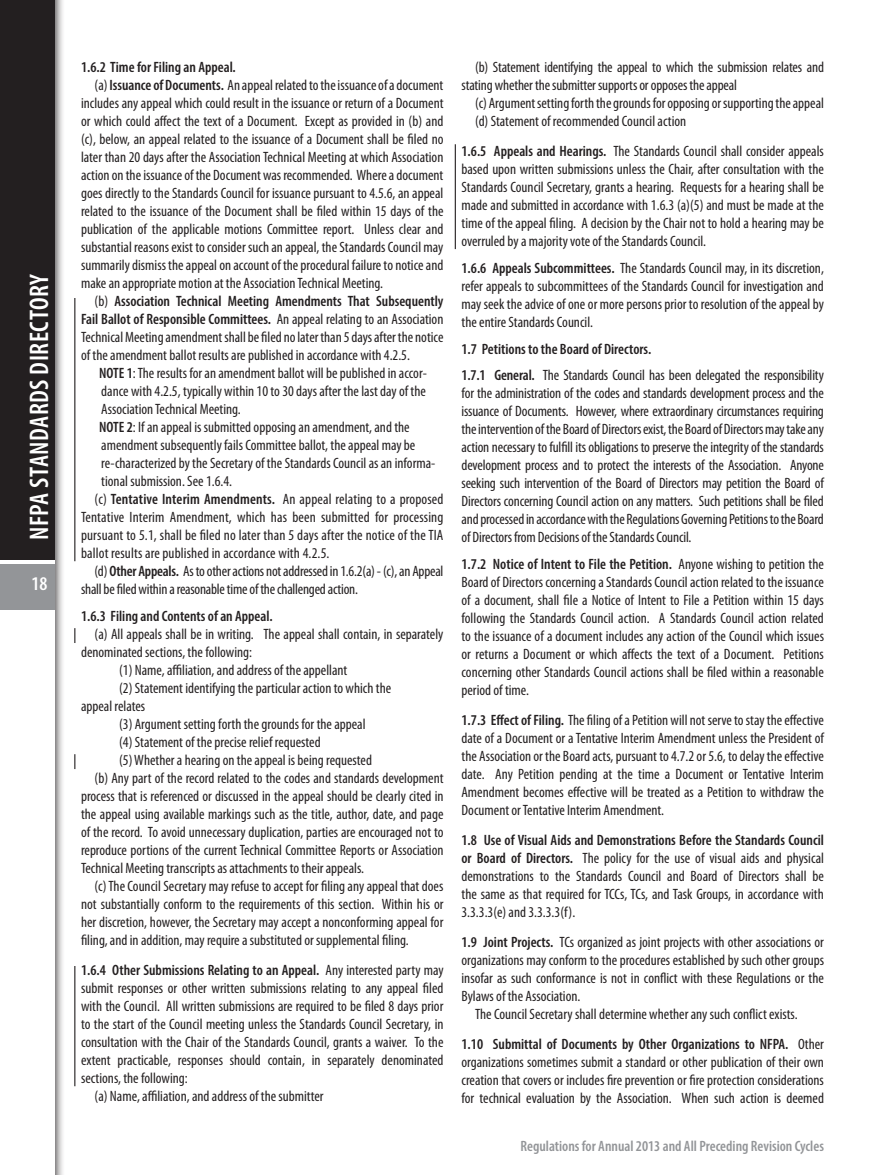
<style>
.page{position:relative;width:878px;height:1175px;background:#fff}
.page>*{position:absolute;margin:0;border:0;box-sizing:border-box;transform-origin:0 0}
.t1{font:600 condensed 27px "Myriad Pro";letter-spacing:.02em;color:#fff}
.t2{font:600 condensed 19.5px "Myriad Pro";color:#fff}
.t3{font:condensed 15px/18px "Myriad Pro";color:#231f20;text-align:justify}
.t4{font:600 condensed 15px "Myriad Pro";color:#231f20}
.t5{font:600 condensed 15px "Myriad Pro";color:#939598}
.s1{font-weight:600}
</style>
<div class="page">
<div style="left:0;top:0;width:65px;height:1174px;background:#231f20;opacity:.75"></div>
<div style="left:0;top:0;width:54px;height:1174px;background:#fff"></div>
<div style="left:0;top:0;width:54px;height:559px;background:#231f20"></div>
<div style="left:0;top:564px;width:54px;height:45px;background:#939598"></div>
<hr style="left:74px;top:298px;width:1px;height:263px;background:#231f20">
<svg style="left:74px;top:628px;width:1px;height:15px"></svg>
<svg style="left:74px;top:754px;width:1px;height:15px"></svg>
<hr style="left:74px;top:966px;width:1px;height:120px;background:#231f20">
<hr style="left:454px;top:144px;width:2px;height:105px;background:#231f20">
<p class="t1" style="left:23px;top:540px;width:268px;rotate:-90deg">NFPA STANDARDS DIRECTORY</p>
<p class="t2" style="left:32px;top:572px;width:17px">18</p>
<p class="t4" style="left:81px;top:58px;width:156px">1.6.2 Time for Filing an Appeal.</p>
<p class="t3" style="left:81px;top:76px;width:364px;text-indent:14px">(a) <span class="s1">Issuance of Documents.</span> An appeal related to the issuance of a document includes any appeal which could result in the issuance or return of a Document or which could affect the text of a Document. Except as provided in (b) and (c), below, an appeal related to the issuance of a Document shall be filed no later than 20 days after the Association Technical Meeting at which Association action on the issuance of the Document was recommended. Where a document goes directly to the Standards Council for issuance pursuant to 4.5.6, an appeal related to the issuance of the Document shall be filed within 15 days of the publication of the applicable motions Committee report. Unless clear and substantial reasons exist to consider such an appeal, the Standards Council may summarily dismiss the appeal on account of the procedural failure to notice and make an appropriate motion at the Association Technical Meeting.</p>
<p class="t3" style="left:81px;top:292px;width:364px;text-indent:14px">(b) <span class="s1">Association Technical Meeting Amendments That Subsequently Fail Ballot of Responsible Committees.</span> An appeal relating to an Association Technical Meeting amendment shall be filed no later than 5 days after the notice of the amendment ballot results are published in accordance with 4.2.5.</p>
<p class="t3" style="left:99px;top:364px;width:329px"><span class="s1">NOTE 1</span>: The results for an amendment ballot will be published in accor&shy;dance with 4.2.5, typically within 10 to 30 days after the last day of the Association Technical Meeting.</p>
<p class="t3" style="left:99px;top:418px;width:338px;text-align:left"><span class="s1">NOTE 2</span>: If an appeal is submitted opposing an amendment, and the amendment subsequently fails Committee ballot, the appeal may be re-characterized by the Secretary of the Standards Council as an informa&shy;tional submission. See 1.6.4.</p>
<p class="t3" style="left:81px;top:490px;width:364px;text-indent:13px">(c) <span class="s1">Tentative Interim Amendments.</span> An appeal relating to a proposed Tentative Interim Amendment, which has been submitted for processing pursuant to 5.1, shall be filed no later than 5 days after the notice of the TIA ballot results are published in accordance with 4.2.5.</p>
<p class="t3" style="left:81px;top:562px;width:364px;text-indent:13px">(d) <span class="s1">Other Appeals.</span> As to other actions not addressed in 1.6.2(a) - (c), an Appeal shall be filed within a reasonable time of the challenged action.</p>
<p class="t4" style="left:81px;top:607px;width:193px">1.6.3 Filing and Contents of an Appeal.</p>
<p class="t3" style="left:81px;top:625px;width:364px;text-indent:14px">(a) All appeals shall be in writing. The appeal shall contain, in separately denominated sections, the following:</p>
<p class="t3" style="left:119px;top:661px;width:230px">(1) Name, affiliation, and address of the appellant</p>
<p class="t3" style="left:81px;top:679px;width:312px;text-indent:38px">(2) Statement identifying the particular action to which the appeal relates</p>
<p class="t3" style="left:119px;top:715px;width:248px">(3) Argument setting forth the grounds for the appeal</p>
<p class="t3" style="left:119px;top:733px;width:203px">(4) Statement of the precise relief requested</p>
<p class="t3" style="left:119px;top:751px;width:254px">(5) Whether a hearing on the appeal is being requested</p>
<p class="t3" style="left:81px;top:769px;width:364px;text-indent:14px">(b) Any part of the record related to the codes and standards development process that is referenced or discussed in the appeal should be clearly cited in the appeal using available markings such as the title, author, date, and page of the record. To avoid unnecessary duplication, parties are encouraged not to reproduce portions of the current Technical Committee Reports or Association Technical Meeting transcripts as attachments to their appeals.</p>
<p class="t3" style="left:81px;top:877px;width:364px;text-indent:14px">(c) The Council Secretary may refuse to accept for filing any appeal that does not substantially conform to the requirements of this section. Within his or her discretion, however, the Secretary may accept a nonconforming appeal for filing, and in addition, may require a substituted or supplemental filing.</p>
<p class="t3" style="left:81px;top:961px;width:364px"><span class="s1">1.6.4 Other Submissions Relating to an Appeal.</span> Any interested party may submit responses or other written submissions relating to any appeal filed with the Council. All written submissions are required to be filed 8 days prior to the start of the Council meeting unless the Standards Council Secretary, in consultation with the Chair of the Standards Council, grants a waiver. To the extent practicable, responses should contain, in separately denominated sections, the following:</p>
<p class="t3" style="left:94px;top:1087px;width:231px">(a) Name, affiliation, and address of the submitter</p>
<p class="t3" style="left:461px;top:58px;width:364px;text-indent:14px">(b) Statement identifying the appeal to which the submission relates and stating whether the submitter supports or opposes the appeal</p>
<p class="t3" style="left:475px;top:94px;width:350px">(c) Argument setting forth the grounds for opposing or supporting the appeal</p>
<p class="t3" style="left:475px;top:112px;width:213px">(d) Statement of recommended Council action</p>
<p class="t3" style="left:461px;top:142px;width:364px"><span class="s1">1.6.5 Appeals and Hearings.</span> The Standards Council shall consider appeals based upon written submissions unless the Chair, after consultation with the Standards Council Secretary, grants a hearing. Requests for a hearing shall be made and submitted in accordance with 1.6.3 (a)(5) and must be made at the time of the appeal filing. A decision by the Chair not to hold a hearing may be overruled by a majority vote of the Standards Council.</p>
<p class="t3" style="left:461px;top:259px;width:364px"><span class="s1">1.6.6 Appeals Subcommittees.</span> The Standards Council may, in its discretion, refer appeals to subcommittees of the Standards Council for investigation and may seek the advice of one or more persons prior to resolution of the appeal by the entire Standards Council.</p>
<p class="t4" style="left:461px;top:340px;width:191px">1.7 Petitions to the Board of Directors.</p>
<p class="t3" style="left:461px;top:365px;width:364px"><span class="s1">1.7.1 General.</span> The Standards Council has been delegated the responsibility for the administration of the codes and standards development process and the issuance of Documents. However, where extraordinary circumstances requiring the intervention of the Board of Directors exist, the Board of Directors may take any action necessary to fulfill its obligations to preserve the integrity of the standards development process and to protect the interests of the Association. Anyone seeking such intervention of the Board of Directors may petition the Board of Directors concerning Council action on any matters. Such petitions shall be filed and processed in accordance with the Regulations Governing Petitions to the Board of Directors from Decisions of the Standards Council.</p>
<p class="t3" style="left:461px;top:554px;width:364px"><span class="s1">1.7.2 Notice of Intent to File the Petition.</span> Anyone wishing to petition the Board of Directors concerning a Standards Council action related to the issuance of a document, shall file a Notice of Intent to File a Petition within 15 days following the Standards Council action. A Standards Council action related to the issuance of a document includes any action of the Council which issues or returns a Document or which affects the text of a Document. Petitions concerning other Standards Council actions shall be filed within a reasonable period of time.</p>
<p class="t3" style="left:461px;top:710px;width:364px"><span class="s1">1.7.3 Effect of Filing.</span> The filing of a Petition will not serve to stay the effective date of a Document or a Tentative Interim Amendment unless the President of the Association or the Board acts, pursuant to 4.7.2 or 5.6, to delay the effective date. Any Petition pending at the time a Document or Tentative Interim Amendment becomes effective will be treated as a Petition to withdraw the Document or Tentative Interim Amendment.</p>
<p class="t3" style="left:461px;top:830px;width:364px"><span class="s1">1.8 Use of Visual Aids and Demonstrations Before the Standards Council or Board of Directors.</span> The policy for the use of visual aids and physical demonstrations to the Standards Council and Board of Directors shall be the same as that required for TCCs, TCs, and Task Groups, in accordance with 3.3.3.3(e) and 3.3.3.3(f).</p>
<p class="t3" style="left:461px;top:932px;width:364px"><span class="s1">1.9 Joint Projects.</span> TCs organized as joint projects with other associations or organizations may conform to the procedures established by such other groups insofar as such conformance is not in conflict with these Regulations or the Bylaws of the Association.</p>
<p class="t3" style="left:475px;top:1004px;width:324px">The Council Secretary shall determine whether any such conflict exists.</p>
<p class="t3" style="left:461px;top:1034px;width:364px"><span class="s1">1.10 Submittal of Documents by Other Organizations to NFPA.</span> Other organizations sometimes submit a standard or other publication of their own creation that covers or includes fire prevention or fire protection considerations for technical evaluation by the Association. When such action is deemed</p>
<p class="t5" style="left:520px;top:1136px;width:305px">Regulations for Annual 2013 and All Preceding Revision Cycles</p>
</div>
